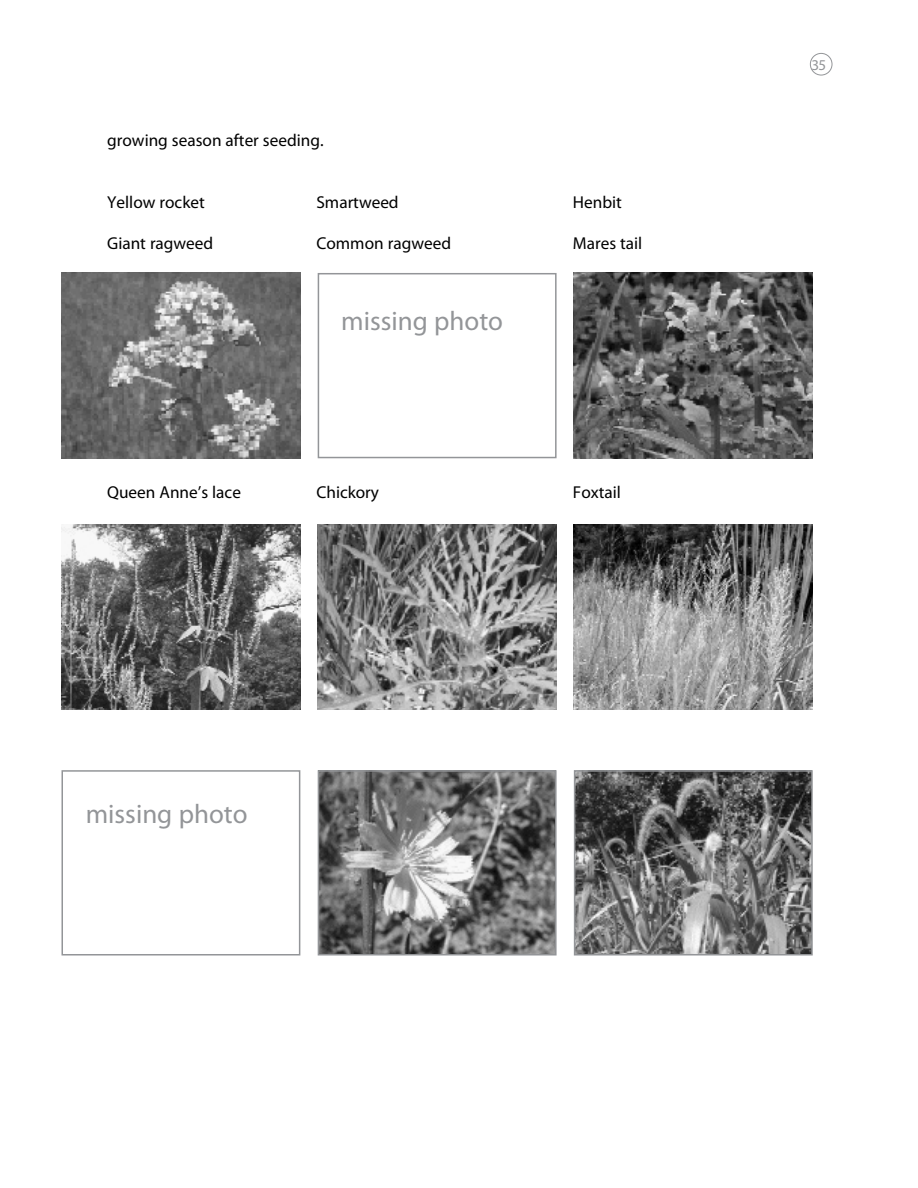
<style>
.page{position:relative;width:918px;height:1188px;background:#fff}
.page>*{position:absolute;margin:0;border:0;box-sizing:border-box;transform-origin:0 0}
.t1{font:27px "Myriad Pro";color:#939598}
.t2{font:17.25px "Myriad Pro";color:#000}
.t3{font:15px "Myriad Pro";color:#939598}
</style>
<div class="page">
<img style="left:62px;top:273px;width:238px;height:185px">
<div style="left:318px;top:273px;width:239px;height:185px;background:#fff;border:2px solid #939598"></div>
<img style="left:574px;top:273px;width:239px;height:185px">
<img style="left:62px;top:524px;width:238px;height:186px">
<img style="left:318px;top:524px;width:239px;height:186px">
<img style="left:574px;top:524px;width:239px;height:186px">
<div style="left:810px;top:53px;width:22px;height:22px;border:1px solid #939598;border-radius:50%"></div>
<div style="left:62px;top:770px;width:238px;height:186px;background:#fff;border:2px solid #939598"></div>
<img style="left:321px;top:773px;width:233px;height:180px">
<div style="left:318px;top:770px;width:239px;height:186px;border:2px solid #939598"></div>
<img style="left:577px;top:773px;width:233px;height:180px">
<div style="left:574px;top:770px;width:239px;height:186px;border:2px solid #939598"></div>
<p class="t2" style="left:107px;top:130px;width:218px">growing season after seeding.</p>
<p class="t2" style="left:107px;top:192px;width:99px">Yellow rocket</p>
<p class="t2" style="left:316px;top:192px;width:84px">Smartweed</p>
<p class="t2" style="left:573px;top:192px;width:51px">Henbit</p>
<p class="t2" style="left:107px;top:233px;width:108px">Giant ragweed</p>
<p class="t2" style="left:316px;top:233px;width:136px">Common ragweed</p>
<p class="t2" style="left:573px;top:233px;width:71px">Mares tail</p>
<h1 class="t1" style="left:341px;top:304px;width:163px">missing photo</h1>
<p class="t2" style="left:107px;top:481px;width:135px">Queen Anne’s lace</p>
<p class="t2" style="left:316px;top:481px;width:64px">Chickory</p>
<p class="t2" style="left:573px;top:481px;width:49px">Foxtail</p>
<h1 class="t1" style="left:86px;top:797px;width:163px">missing photo</h1>
<p class="t3" style="left:812px;top:56px;width:16px">35</p>
</div>
